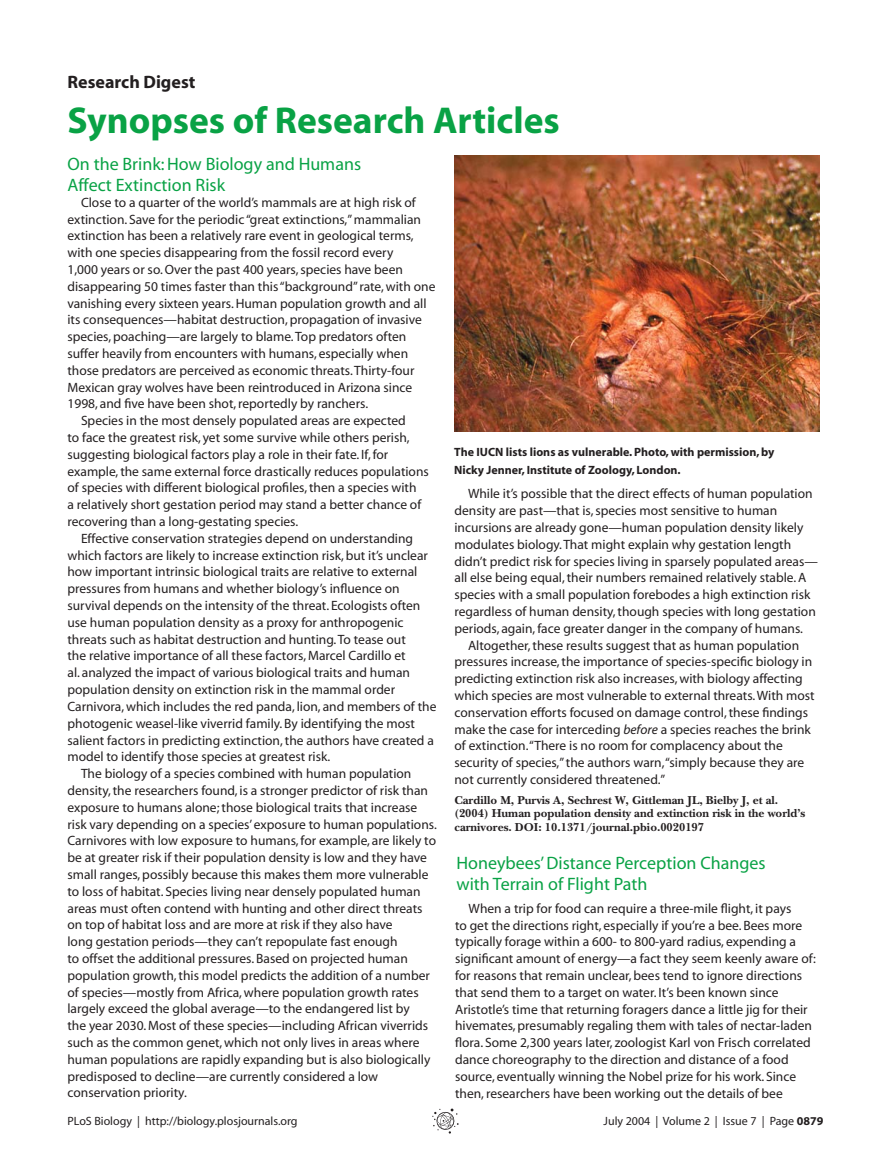
<style>
.page{position:relative;width:891px;height:1175px;background:#fff}
.page>*{position:absolute;margin:0;border:0;box-sizing:border-box;transform-origin:0 0}
.t1{font:700 37.5px "Myriad";color:#09a245}
.t2{font:18px/21px "Myriad";color:#09a245}
.t3{font:700 18px "Myriad";color:#231f20}
.t4{font:13.5px/16.8px "Myriad";color:#231f20}
.t5{font:700 12px/13.5px "PLB Iserif";color:#231f20}
.t6{font:700 12px/18px "Myriad";color:#231f20}
.t7{font:12px "Myriad";color:#231f20}
.s1{font-style:italic}
.s2{font-weight:700}
</style>
<div class="page">
<svg style="left:432px;top:1108px;width:27px;height:25px"></svg>
<img style="left:454px;top:155px;width:365px;height:276px">
<h2 class="t3" style="left:68px;top:75px;width:129px">Research Digest</h2>
<h1 class="t1" style="left:68px;top:106px;width:494px">Synopses of Research Articles</h1>
<h2 class="t2" style="left:68px;top:154px;width:295px">On the Brink: How Biology and Humans<br>Affect Extinction Risk</h2>
<p class="t4" style="left:81px;top:195px;width:336px">Close to a quarter of the world’s mammals are at high risk of</p>
<p class="t4" style="left:68px;top:212px;width:355px">extinction. Save for the periodic “great extinctions,” mammalian</p>
<p class="t4" style="left:68px;top:228px;width:348px">extinction has been a relatively rare event in geological terms,</p>
<p class="t4" style="left:68px;top:245px;width:327px">with one species disappearing from the fossil record every</p>
<p class="t4" style="left:68px;top:262px;width:337px">1,000 years or so. Over the past 400 years, species have been</p>
<p class="t4" style="left:68px;top:279px;width:369px">disappearing 50 times faster than this “background” rate, with one</p>
<p class="t4" style="left:68px;top:296px;width:361px">vanishing every sixteen years. Human population growth and all</p>
<p class="t4" style="left:68px;top:312px;width:356px">its consequences—habitat destruction, propagation of invasive</p>
<p class="t4" style="left:68px;top:329px;width:340px">species, poaching—are largely to blame. Top predators often</p>
<p class="t4" style="left:68px;top:346px;width:342px">suffer heavily from encounters with humans, especially when</p>
<p class="t4" style="left:68px;top:363px;width:348px">those predators are perceived as economic threats. Thirty-four</p>
<p class="t4" style="left:68px;top:380px;width:346px">Mexican gray wolves have been reintroduced in Arizona since</p>
<p class="t4" style="left:68px;top:396px;width:302px">1998, and five have been shot, reportedly by ranchers.</p>
<p class="t4" style="left:81px;top:413px;width:326px">Species in the most densely populated areas are expected</p>
<p class="t4" style="left:68px;top:430px;width:344px">to face the greatest risk, yet some survive while others perish,</p>
<p class="t4" style="left:68px;top:447px;width:322px">suggesting biological factors play a role in their fate. If, for</p>
<p class="t4" style="left:68px;top:464px;width:363px">example, the same external force drastically reduces populations</p>
<p class="t4" style="left:68px;top:480px;width:351px">of species with different biological profiles, then a species with</p>
<p class="t4" style="left:68px;top:497px;width:355px">a relatively short gestation period may stand a better chance of</p>
<p class="t4" style="left:68px;top:514px;width:232px">recovering than a long-gestating species.</p>
<p class="t4" style="left:81px;top:531px;width:334px">Effective conservation strategies depend on understanding</p>
<p class="t4" style="left:68px;top:548px;width:362px">which factors are likely to increase extinction risk, but it’s unclear</p>
<p class="t4" style="left:68px;top:564px;width:351px">how important intrinsic biological traits are relative to external</p>
<p class="t4" style="left:68px;top:581px;width:334px">pressures from humans and whether biology’s influence on</p>
<p class="t4" style="left:68px;top:598px;width:354px">survival depends on the intensity of the threat. Ecologists often</p>
<p class="t4" style="left:68px;top:615px;width:338px">use human population density as a proxy for anthropogenic</p>
<p class="t4" style="left:68px;top:632px;width:340px">threats such as habitat destruction and hunting. To tease out</p>
<p class="t4" style="left:68px;top:648px;width:340px">the relative importance of all these factors, Marcel Cardillo et</p>
<p class="t4" style="left:68px;top:665px;width:344px">al. analyzed the impact of various biological traits and human</p>
<p class="t4" style="left:68px;top:682px;width:329px">population density on extinction risk in the mammal order</p>
<p class="t4" style="left:68px;top:699px;width:370px">Carnivora, which includes the red panda, lion, and members of the</p>
<p class="t4" style="left:68px;top:716px;width:349px">photogenic weasel-like viverrid family. By identifying the most</p>
<p class="t4" style="left:68px;top:732px;width:368px">salient factors in predicting extinction, the authors have created a</p>
<p class="t4" style="left:68px;top:749px;width:264px">model to identify those species at greatest risk.</p>
<p class="t4" style="left:81px;top:766px;width:332px">The biology of a species combined with human population</p>
<p class="t4" style="left:68px;top:783px;width:362px">density, the researchers found, is a stronger predictor of risk than</p>
<p class="t4" style="left:68px;top:800px;width:351px">exposure to humans alone; those biological traits that increase</p>
<p class="t4" style="left:68px;top:816px;width:371px">risk vary depending on a species’ exposure to human populations.</p>
<p class="t4" style="left:68px;top:833px;width:370px">Carnivores with low exposure to humans, for example, are likely to</p>
<p class="t4" style="left:68px;top:850px;width:361px">be at greater risk if their population density is low and they have</p>
<p class="t4" style="left:68px;top:867px;width:363px">small ranges, possibly because this makes them more vulnerable</p>
<p class="t4" style="left:68px;top:884px;width:355px">to loss of habitat. Species living near densely populated human</p>
<p class="t4" style="left:68px;top:900px;width:357px">areas must often contend with hunting and other direct threats</p>
<p class="t4" style="left:68px;top:917px;width:327px">on top of habitat loss and are more at risk if they also have</p>
<p class="t4" style="left:68px;top:934px;width:332px">long gestation periods—they can’t repopulate fast enough</p>
<p class="t4" style="left:68px;top:951px;width:342px">to offset the additional pressures. Based on projected human</p>
<p class="t4" style="left:68px;top:968px;width:364px">population growth, this model predicts the addition of a number</p>
<p class="t4" style="left:68px;top:984px;width:353px">of species—mostly from Africa, where population growth rates</p>
<p class="t4" style="left:68px;top:1001px;width:344px">largely exceed the global average—to the endangered list by</p>
<p class="t4" style="left:68px;top:1018px;width:362px">the year 2030. Most of these species—including African viverrids</p>
<p class="t4" style="left:68px;top:1035px;width:354px">such as the common genet, which not only lives in areas where</p>
<p class="t4" style="left:68px;top:1052px;width:364px">human populations are rapidly expanding but is also biologically</p>
<p class="t4" style="left:68px;top:1068px;width:312px">predisposed to decline—are currently considered a low</p>
<p class="t4" style="left:68px;top:1085px;width:121px">conservation priority.</p>
<p class="t6" style="left:454px;top:444px;width:322px">The IUCN lists lions as vulnerable. Photo, with permission, by<br>Nicky Jenner, Institute of Zoology, London.</p>
<p class="t4" style="left:455px;top:486px;width:365px;text-indent:14px">While it’s possible that the direct effects of human population density are past—that is, species most sensitive to human incursions are already gone—human population density likely modulates biology. That might explain why gestation length didn’t predict risk for species living in sparsely populated areas— all else being equal, their numbers remained relatively stable. A species with a small population forebodes a high extinction risk regardless of human density, though species with long gestation periods, again, face greater danger in the company of humans.</p>
<p class="t4" style="left:455px;top:637px;width:362px;text-indent:14px">Altogether, these results suggest that as human population pressures increase, the importance of species-specific biology in predicting extinction risk also increases, with biology affecting which species are most vulnerable to external threats. With most conservation efforts focused on damage control, these findings make the case for interceding <span class="s1">before</span> a species reaches the brink of extinction.“There is no room for complacency about the security of species,” the authors warn, “simply because they are not currently considered threatened.”</p>
<p class="t5" style="left:454px;top:794px;width:352px">Cardillo M, Purvis A, Sechrest W, Gittleman JL, Bielby J, et al. (2004) Human population density and extinction risk in the world’s carnivores. DOI: 10.1371/journal.pbio.0020197</p>
<h2 class="t2" style="left:456px;top:854px;width:311px">Honeybees’ Distance Perception Changes with Terrain of Flight Path</h2>
<p class="t4" style="left:455px;top:901px;width:362px;text-indent:14px">When a trip for food can require a three-mile flight, it pays<br>to get the directions right, especially if you’re a bee. Bees more typically forage within a 600- to 800-yard radius, expending a significant amount of energy—a fact they seem keenly aware of: for reasons that remain unclear, bees tend to ignore directions that send them to a target on water. It’s been known since Aristotle’s time that returning foragers dance a little jig for their hivemates, presumably regaling them with tales of nectar-laden flora. Some 2,300 years later, zoologist Karl von Frisch correlated dance choreography to the direction and distance of a food source, eventually winning the Nobel prize for his work. Since then, researchers have been working out the details of bee</p>
<p class="t7" style="left:67px;top:1116px;width:232px">PLoS Biology | http://biology.plosjournals.org</p>
<p class="t7" style="left:604px;top:1116px;width:221px">July 2004 | Volume 2 | Issue 7 | Page <span class="s2">0879</span></p>
</div>
